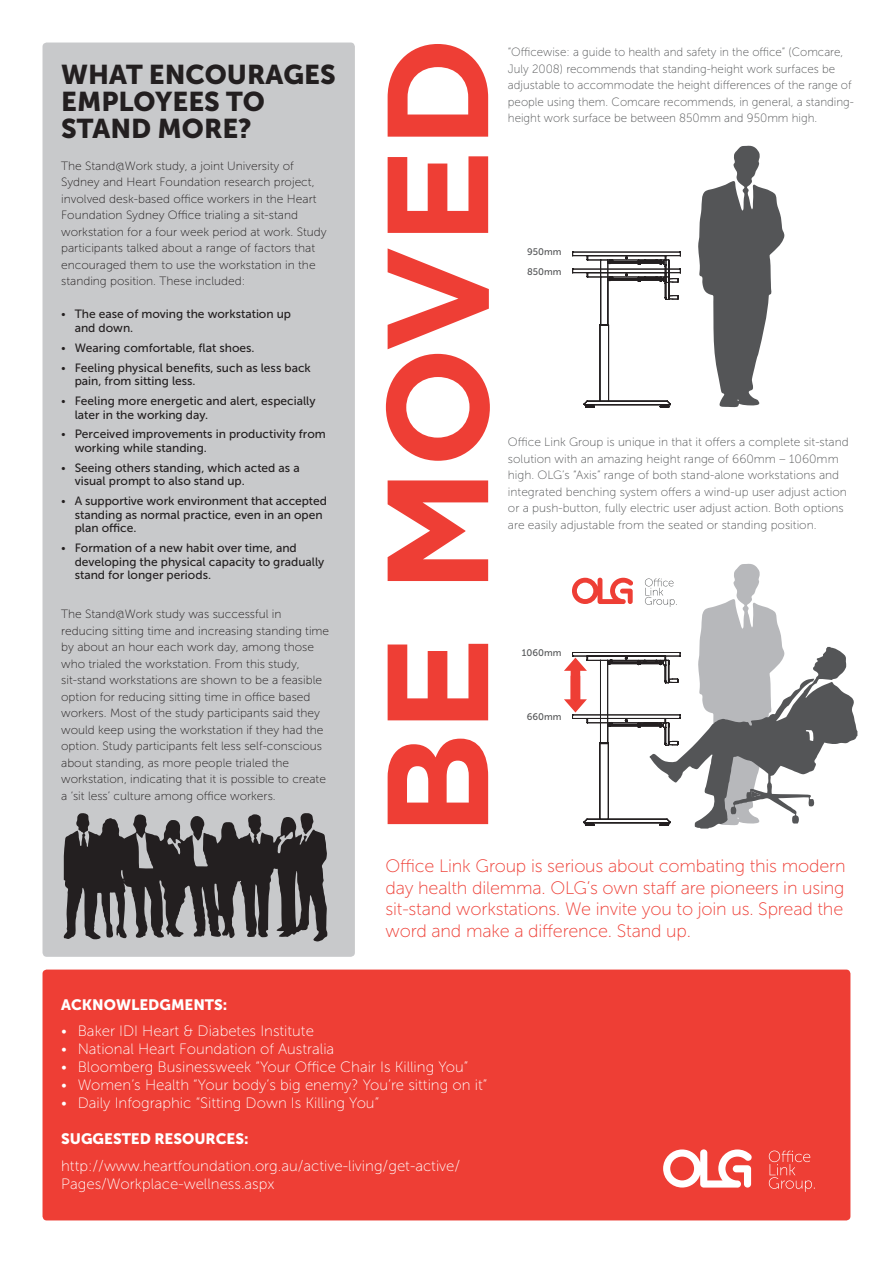
<style>
.page{position:relative;width:893px;height:1263px;background:#fff}
.page>*{position:absolute;margin:0;border:0;box-sizing:border-box;transform-origin:0 0}
.t1{font:700 143.7px "Gotham";color:#ee3e35}
.t2{font:27px/27px "Museo Sans 900";color:#231f20}
.t3{font:18px/21.6px "Museo Sans 100";letter-spacing:-.01em;color:#ee3e35;text-align:justify}
.t4{font:15px/18px "Museo Sans 100";color:#fff}
.t5{font:15px "Museo Sans 900";color:#fff}
.t6{font:12px/16.5px "Museo Sans 100";color:#231f20}
.t7{font:12px/13.5px "Museo Sans 500";color:#231f20}
.t8{font:12px/16.5px "Museo Sans 100";color:#545557}
.t9{font:12px/16.5px "Museo Sans 100";color:#545557;scale:.96 1}
.t10{font:9.45px/19.4px "Museo Sans 500";color:#545557}
.s1{font-family:"Museo Sans 100"}
</style>
<div class="page">
<div style="left:43px;top:43px;width:312px;height:914px;background:#c8c9cb;border-radius:4px"></div>
<div style="left:43px;top:969px;width:807px;height:251px;background:#ee3e35;border-radius:4px"></div>
<svg style="left:663px;top:1149px;width:89px;height:38px"></svg>
<svg style="left:769px;top:1150px;width:46px;height:42px"></svg>
<svg style="left:572px;top:252px;width:109px;height:155px"></svg>
<svg style="left:698px;top:145px;width:87px;height:262px"></svg>
<svg style="left:564px;top:563px;width:293px;height:265px"></svg>
<svg style="left:63px;top:813px;width:264px;height:129px"></svg>
<h2 class="t2" style="left:61px;top:61px;width:276px">WHAT ENCOURAGES<br>EMPLOYEES TO<br>STAND MORE?</h2>
<p class="t6" style="left:61px;top:158px;width:267px">The Stand@Work study, a joint University of Sydney and Heart Foundation research project, involved desk-based office workers in the Heart Foundation Sydney Office trialing a sit-stand workstation for a four week period at work. Study participants talked about a range of factors that encouraged them to use the workstation in the standing position. These included:</p>
<p class="t7" style="left:75px;top:308px;width:218px;text-indent:-14px"><span class="s1">•</span> The ease of moving the workstation up and down.</p>
<p class="t7" style="left:61px;top:341px;width:195px"><span class="s1">•</span> Wearing comfortable, flat shoes.</p>
<p class="t7" style="left:75px;top:361px;width:238px;text-indent:-14px"><span class="s1">•</span> Feeling physical benefits, such as less back pain, from sitting less.</p>
<p class="t7" style="left:75px;top:394px;width:242px;text-indent:-14px"><span class="s1">•</span> Feeling more energetic and alert, especially later in the working day.</p>
<p class="t7" style="left:75px;top:428px;width:253px;text-indent:-14px"><span class="s1">•</span> Perceived improvements in productivity from working while standing.</p>
<p class="t7" style="left:75px;top:461px;width:227px;text-indent:-14px"><span class="s1">•</span> Seeing others standing, which acted as a visual prompt to also stand up.</p>
<p class="t7" style="left:75px;top:494px;width:254px;text-indent:-14px"><span class="s1">•</span> A supportive work environment that accepted standing as normal practice, even in an open plan office.</p>
<p class="t7" style="left:75px;top:541px;width:251px;text-indent:-14px"><span class="s1">•</span> Formation of a new habit over time, and developing the physical capacity to gradually stand for longer periods.</p>
<p class="t6" style="left:61px;top:606px;width:270px">The Stand@Work study was successful in reducing sitting time and increasing standing time by about an hour each work day, among those who trialed the workstation. From this study, sit-stand workstations are shown to be a feasible option for reducing sitting time in office based workers. Most of the study participants said they would keep using the workstation if they had the option. Study participants felt less self-conscious about standing, as more people trialed the workstation, indicating that it is possible to create a ‘sit less’ culture among office workers.</p>
<h1 class="t1" style="left:342px;top:836px;width:801px;rotate:-90deg">BE MOVED</h1>
<p class="t9" style="left:508px;top:44px;width:362px">“Officewise: a guide to health and safety in the office” (Comcare, July 2008) recommends that standing-height work surfaces be adjustable to accommodate the height differences of the range of people using them. Comcare recommends, in general, a standing&shy;height work surface be between 850mm and 950mm high.</p>
<p class="t10" style="left:527px;top:242px;width:36px">950mm<br>850mm</p>
<p class="t8" style="left:508px;top:434px;width:342px">Office Link Group is unique in that it offers a complete sit-stand solution with an amazing height range of 660mm – 1060mm high. OLG’s “Axis” range of both stand-alone workstations and integrated benching system offers a wind-up user adjust action or a push-button, fully electric user adjust action. Both options are easily adjustable from the seated or standing position.</p>
<p class="t10" style="left:522px;top:643px;width:41px">1060mm</p>
<p class="t10" style="left:527px;top:707px;width:36px">660mm</p>
<h3 class="t3" style="left:386px;top:855px;width:461px">Office Link Group is serious about combating this modern</h3>
<h3 class="t3" style="left:386px;top:877px;width:460px">day health dilemma. OLG’s own staff are pioneers in using sit-stand workstations. We invite you to join us. Spread the word and make a difference. Stand up.</h3>
<p class="t5" style="left:61px;top:996px;width:168px">ACKNOWLEDGMENTS:</p>
<p class="t4" style="left:61px;top:1022px;width:254px">• Baker IDI Heart &amp; Diabetes Institute</p>
<p class="t4" style="left:61px;top:1040px;width:275px">• National Heart Foundation of Australia</p>
<p class="t4" style="left:61px;top:1058px;width:409px">• Bloomberg Businessweek “Your Office Chair Is Killing You”</p>
<p class="t4" style="left:61px;top:1076px;width:427px">• Women’s Health “Your body’s big enemy? You’re sitting on it”</p>
<p class="t4" style="left:61px;top:1094px;width:319px">• Daily Infographic “Sitting Down Is Killing You”</p>
<p class="t5" style="left:61px;top:1130px;width:189px">SUGGESTED RESOURCES:</p>
<p class="t4" style="left:61px;top:1157px;width:401px">http://www.heartfoundation.org.au/active-living/get-active/<br>Pages/Workplace-wellness.aspx</p>
</div>
